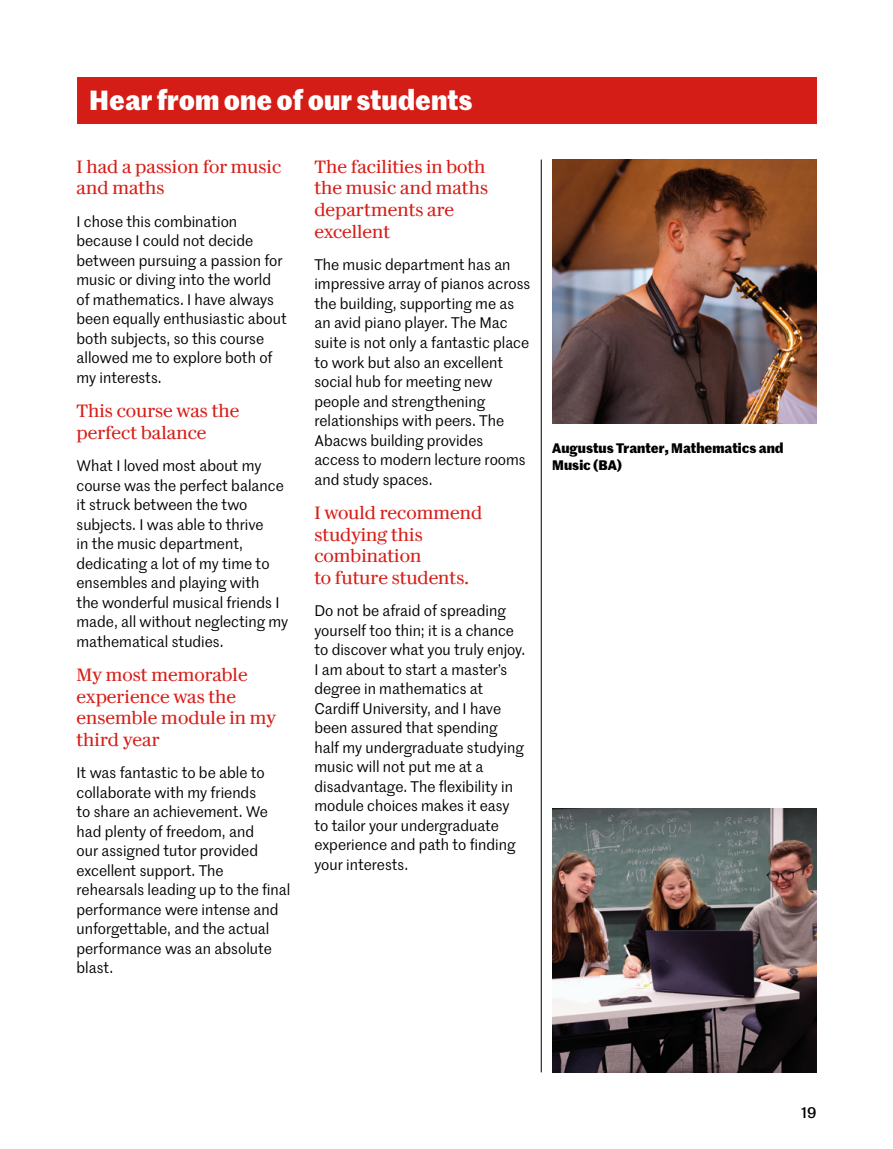
<style>
.page{position:relative;width:893px;height:1149px;background:#fff}
.page>*{position:absolute;margin:0;border:0;box-sizing:border-box;transform-origin:0 0}
.t1{font:700 27px "Marr Sans";color:#fff}
.t2{font:18px/21.6px "Darby Serif Text TT";color:#d51d17}
.t3{font:15px/19.5px "Marr Sans";color:#000}
.t4{font:500 15px "Marr Sans";color:#000}
.t5{font:700 13.5px/16.5px "Marr Sans";color:#000}
</style>
<div class="page">
<div style="left:77px;top:77px;width:739px;height:46px;background:#d51d17"></div>
<img style="left:552px;top:159px;width:264px;height:265px">
<hr style="left:541px;top:159px;width:1px;height:912px;background:#000">
<img style="left:552px;top:808px;width:264px;height:263px">
<h1 class="t1" style="left:89px;top:79px;width:385px">Hear from one of our students</h1>
<p class="t2" style="left:77px;top:154px;width:206px">I had a passion for music and maths</p>
<p class="t3" style="left:77px;top:211px;width:212px">I chose this combination because I could not decide between pursuing a passion for music or diving into the world of mathematics. I have always been equally enthusiastic about both subjects, so this course allowed me to explore both of my interests.</p>
<p class="t2" style="left:77px;top:398px;width:164px">This course was the perfect balance</p>
<p class="t3" style="left:77px;top:455px;width:213px">What I loved most about my course was the perfect balance it struck between the two subjects. I was able to thrive<br>in the music department, dedicating a lot of my time to ensembles and playing with<br>the wonderful musical friends I made, all without neglecting my mathematical studies.</p>
<p class="t2" style="left:77px;top:662px;width:201px">My most memorable experience was the ensemble module in my third year</p>
<p class="t3" style="left:77px;top:762px;width:215px">It was fantastic to be able to collaborate with my friends<br>to share an achievement. We had plenty of freedom, and<br>our assigned tutor provided excellent support. The rehearsals leading up to the final performance were intense and unforgettable, and the actual performance was an absolute blast.</p>
<p class="t2" style="left:314px;top:154px;width:175px">The facilities in both the music and maths departments are excellent</p>
<p class="t3" style="left:314px;top:254px;width:217px">The music department has an impressive array of pianos across the building, supporting me as an avid piano player. The Mac suite is not only a fantastic place to work but also an excellent social hub for meeting new people and strengthening relationships with peers. The<br>Abacws building provides access to modern lecture rooms and study spaces.</p>
<p class="t2" style="left:314px;top:500px;width:169px">I would recommend studying this combination<br>to future students.</p>
<p class="t3" style="left:314px;top:600px;width:212px">Do not be afraid of spreading yourself too thin; it is a chance to discover what you truly enjoy.<br>I am about to start a master’s degree in mathematics at<br>Cardiff University, and I have been assured that spending half my undergraduate studying music will not put me at a disadvantage. The flexibility in module choices makes it easy to tailor your undergraduate experience and path to finding your interests.</p>
<p class="t5" style="left:552px;top:439px;width:233px">Augustus Tranter, Mathematics and<br>Music (BA)</p>
<p class="t4" style="left:801px;top:1101px;width:17px">19</p>
</div>
